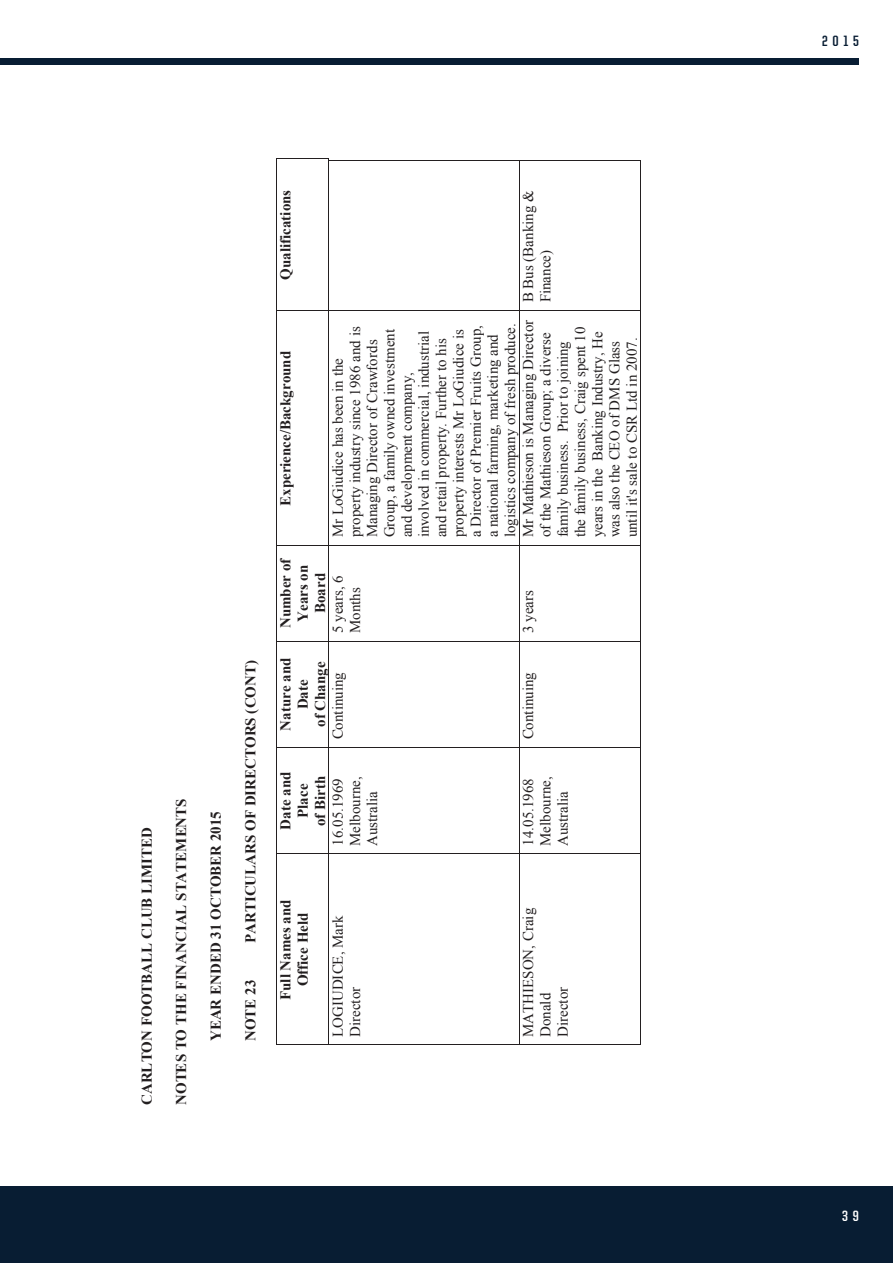
<style>
.page{position:relative;width:893px;height:1263px;background:#fff}
.page>*{position:absolute;margin:0;border:0;box-sizing:border-box;transform-origin:0 0}
.t1{font:15px/17.2px "Times New Roman";color:#231f20}
.t2{font:700 15px/17.2px "Times New Roman";color:#231f20;text-align:center}
.t3{font:700 15px "United Sans Cond";color:#081d33}
.t4{font:700 15px "United Sans Cond";color:#fff}
</style>
<div class="page">
<hr style="left:276px;top:854px;width:1px;height:191px;background:#231f20">
<hr style="left:276px;top:748px;width:1px;height:105px;background:#231f20">
<hr style="left:276px;top:641px;width:1px;height:106px;background:#231f20">
<hr style="left:276px;top:546px;width:1px;height:95px;background:#231f20">
<hr style="left:276px;top:311px;width:1px;height:234px;background:#231f20">
<hr style="left:276px;top:159px;width:1px;height:151px;background:#231f20">
<hr style="left:277px;top:1045px;width:51px;height:1px;background:#231f20">
<hr style="left:277px;top:853px;width:51px;height:1px;background:#231f20">
<hr style="left:277px;top:747px;width:51px;height:1px;background:#231f20">
<hr style="left:277px;top:641px;width:51px;height:1px;background:#231f20">
<hr style="left:277px;top:545px;width:51px;height:1px;background:#231f20">
<hr style="left:277px;top:310px;width:51px;height:1px;background:#231f20">
<hr style="left:277px;top:158px;width:51px;height:1px;background:#231f20">
<hr style="left:328px;top:854px;width:1px;height:191px;background:#231f20">
<hr style="left:328px;top:748px;width:1px;height:105px;background:#231f20">
<hr style="left:328px;top:641px;width:1px;height:106px;background:#231f20">
<hr style="left:328px;top:546px;width:1px;height:95px;background:#231f20">
<hr style="left:328px;top:311px;width:1px;height:234px;background:#231f20">
<hr style="left:328px;top:161px;width:1px;height:149px;background:#231f20">
<hr style="left:329px;top:1045px;width:190px;height:1px;background:#231f20">
<hr style="left:329px;top:853px;width:190px;height:1px;background:#231f20">
<hr style="left:329px;top:747px;width:190px;height:1px;background:#231f20">
<hr style="left:329px;top:641px;width:190px;height:1px;background:#231f20">
<hr style="left:329px;top:545px;width:190px;height:1px;background:#231f20">
<hr style="left:329px;top:310px;width:190px;height:1px;background:#231f20">
<hr style="left:329px;top:161px;width:190px;height:1px;background:#231f20">
<hr style="left:519px;top:854px;width:1px;height:191px;background:#231f20">
<hr style="left:519px;top:748px;width:1px;height:105px;background:#231f20">
<hr style="left:519px;top:641px;width:1px;height:106px;background:#231f20">
<hr style="left:519px;top:546px;width:1px;height:95px;background:#231f20">
<hr style="left:519px;top:311px;width:1px;height:234px;background:#231f20">
<hr style="left:519px;top:161px;width:1px;height:149px;background:#231f20">
<hr style="left:520px;top:1045px;width:120px;height:1px;background:#231f20">
<hr style="left:640px;top:854px;width:1px;height:191px;background:#231f20">
<hr style="left:520px;top:853px;width:120px;height:1px;background:#231f20">
<hr style="left:640px;top:748px;width:1px;height:105px;background:#231f20">
<hr style="left:520px;top:747px;width:120px;height:1px;background:#231f20">
<hr style="left:640px;top:641px;width:1px;height:106px;background:#231f20">
<hr style="left:520px;top:641px;width:120px;height:1px;background:#231f20">
<hr style="left:640px;top:546px;width:1px;height:95px;background:#231f20">
<hr style="left:520px;top:545px;width:120px;height:1px;background:#231f20">
<hr style="left:640px;top:311px;width:1px;height:234px;background:#231f20">
<hr style="left:520px;top:310px;width:120px;height:1px;background:#231f20">
<hr style="left:640px;top:161px;width:1px;height:149px;background:#231f20">
<hr style="left:520px;top:161px;width:120px;height:1px;background:#231f20">
<div style="left:0;top:1186px;width:893px;height:77px;background:#081d33"></div>
<div style="left:0;top:58px;width:859px;height:7px;background:#081d33"></div>
<p class="t2" style="left:138px;top:1105px;width:279px;rotate:-90deg">CARLTON FOOTBALL CLUB LIMITED</p>
<p class="t2" style="left:172px;top:1105px;width:308px;rotate:-90deg">NOTES TO THE FINANCIAL STATEMENTS</p>
<p class="t2" style="left:207px;top:1041px;width:231px;rotate:-90deg">YEAR ENDED 31 OCTOBER 2015</p>
<p class="t2" style="left:241px;top:943px;width:284px;rotate:-90deg">PARTICULARS OF DIRECTORS (CONT)</p>
<p class="t2" style="left:241px;top:1041px;width:63px;rotate:-90deg">NOTE 23</p>
<p class="t2" style="left:276px;top:280px;width:91px;rotate:-90deg">Qualifications</p>
<p class="t2" style="left:276px;top:506px;width:156px;rotate:-90deg">Experience/Background</p>
<p class="t1" style="left:519px;top:302px;width:113px;rotate:-90deg">B Bus (Banking &amp;<br>Finance)</p>
<p class="t1" style="left:519px;top:537px;width:219px;rotate:-90deg">Mr Mathieson is Managing Director of the Mathieson Group; a diverse family business. Prior to joining the family business, Craig spent 10 years in the Banking Industry, He was also the CEO of DMS Glass until it's sale to CSR Ltd in 2007.</p>
<p class="t1" style="left:329px;top:537px;width:216px;rotate:-90deg">Mr LoGiudice has been in the property industry since 1986 and is Managing Director of Crawfords Group, a family owned investment and development company, involved in commercial, industrial and retail property. Further to his property interests Mr LoGiudice is a Director of Premier Fruits Group, a national farming, marketing and logistics company of fresh produce.</p>
<p class="t2" style="left:276px;top:628px;width:72px;rotate:-90deg">Number of<br>Years on<br>Board</p>
<p class="t1" style="left:329px;top:633px;width:59px;rotate:-90deg">5 years, 6<br>Months</p>
<p class="t2" style="left:276px;top:731px;width:74px;rotate:-90deg">Nature and<br>Date<br>of Change</p>
<p class="t1" style="left:329px;top:739px;width:69px;rotate:-90deg">Continuing</p>
<p class="t2" style="left:276px;top:830px;width:59px;rotate:-90deg">Date and<br>Place<br>of Birth</p>
<p class="t1" style="left:329px;top:846px;width:71px;rotate:-90deg">16.05.1969<br>Melbourne,<br>Australia</p>
<p class="t2" style="left:276px;top:1000px;width:102px;rotate:-90deg">Full Names and<br>Office Held</p>
<p class="t1" style="left:329px;top:1037px;width:123px;rotate:-90deg">LOGIUDICE, Mark<br>Director</p>
<p class="t1" style="left:519px;top:633px;width:44px;rotate:-90deg">3 years</p>
<p class="t1" style="left:519px;top:739px;width:69px;rotate:-90deg">Continuing</p>
<p class="t1" style="left:519px;top:846px;width:71px;rotate:-90deg">14.05.1968<br>Melbourne,<br>Australia</p>
<p class="t1" style="left:519px;top:1037px;width:131px;rotate:-90deg">MATHIESON, Craig<br>Donald<br>Director</p>
<p class="t3" style="left:822px;top:33px;width:38px">2015</p>
<p class="t4" style="left:842px;top:1208px;width:18px">3 9</p>
</div>
